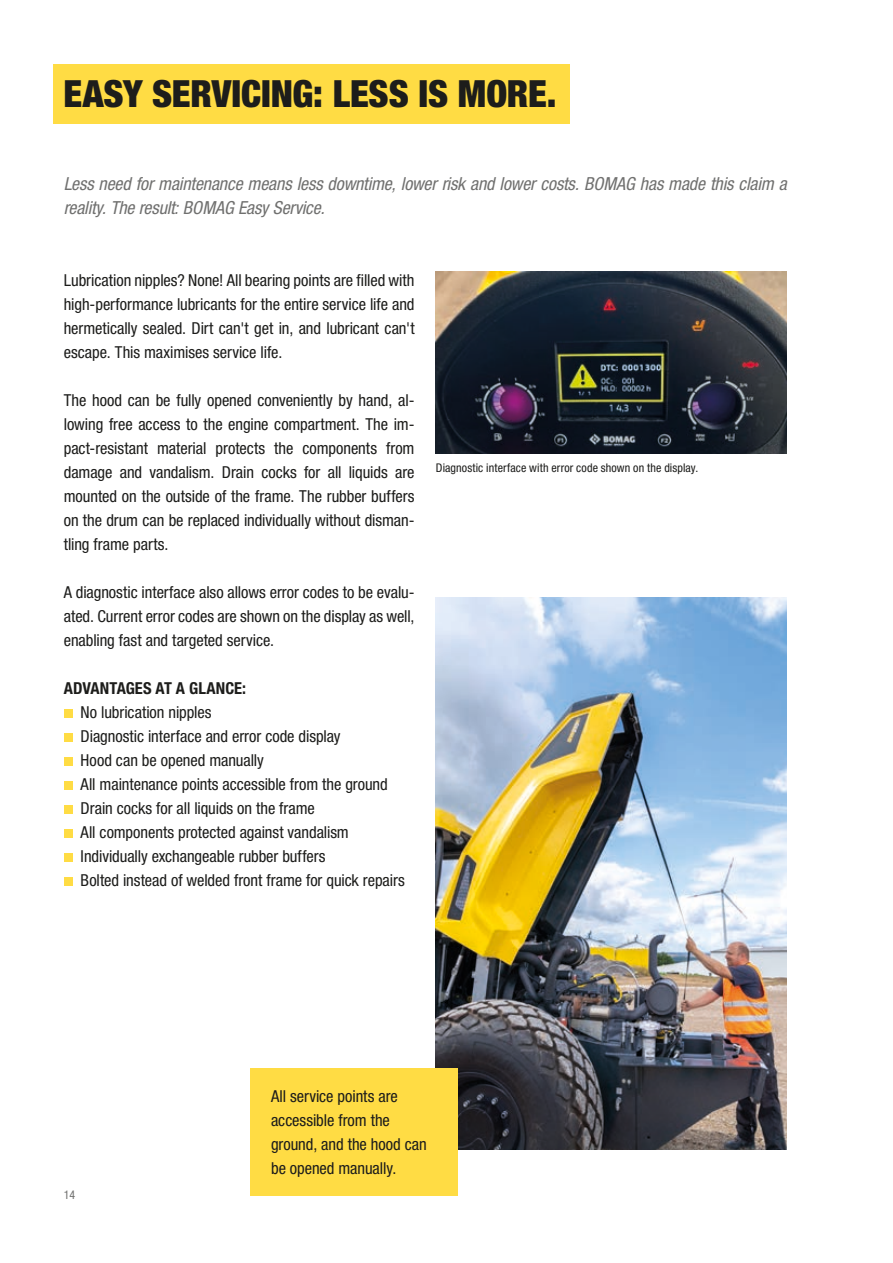
<style>
.page{position:relative;width:893px;height:1263px;background:#fff}
.page>*{position:absolute;margin:0;border:0;box-sizing:border-box;transform-origin:0 0}
.t1{font:900 condensed 37.5px "Helvetica Neue LT Pro";letter-spacing:-.005em;color:#1d1d1b}
.t2{font:italic condensed 18px/24px "Helvetica Neue LT Pro";letter-spacing:-.01em;color:#70706f}
.t3{font:condensed 16.5px/24px "Helvetica Neue LT Pro";letter-spacing:-.005em;color:#1d1d1b;text-align:justify}
.t4{font:700 condensed 16.5px "Helvetica Neue LT Pro";letter-spacing:.005em;color:#1d1d1b}
.t5{font:condensed 12px "Helvetica Neue LT Pro";letter-spacing:.01em;color:#1d1d1b}
.t6{font:condensed 12px "Helvetica Neue LT Pro";color:#70706f}
</style>
<div class="page">
<div style="left:53px;top:64px;width:517px;height:60px;background:#ffdc44"></div>
<div style="left:64px;top:709px;width:9px;height:9px;background:#ffdc44"></div>
<div style="left:64px;top:733px;width:9px;height:9px;background:#ffdc44"></div>
<div style="left:64px;top:757px;width:9px;height:9px;background:#ffdc44"></div>
<div style="left:64px;top:781px;width:9px;height:9px;background:#ffdc44"></div>
<div style="left:64px;top:805px;width:9px;height:9px;background:#ffdc44"></div>
<div style="left:64px;top:829px;width:9px;height:9px;background:#ffdc44"></div>
<div style="left:64px;top:853px;width:9px;height:9px;background:#ffdc44"></div>
<div style="left:64px;top:877px;width:9px;height:9px;background:#ffdc44"></div>
<img style="left:436px;top:598px;width:351px;height:552px">
<img style="left:436px;top:272px;width:351px;height:182px">
<div style="left:250px;top:1068px;width:207px;height:127px;background:#ffdc44"></div>
<h1 class="t1" style="left:63px;top:71px;width:495px">EASY SERVICING: LESS IS MORE.</h1>
<p class="t2" style="left:64px;top:172px;width:724px">Less need for maintenance means less downtime, lower risk and lower costs. BOMAG has made this claim a reality. The result: BOMAG Easy Service.</p>
<p class="t3" style="left:64px;top:268px;width:352px">Lubrication nipples? None! All bearing points are filled with high-performance lubricants for the entire service life and hermetically sealed. Dirt can't get in, and lubricant can't escape. This maximises service life.</p>
<p class="t3" style="left:64px;top:388px;width:352px">The hood can be fully opened conveniently by hand, al&shy;lowing free access to the engine compartment. The im&shy;pact-resistant material protects the components from damage and vandalism. Drain cocks for all liquids are mounted on the outside of the frame. The rubber buffers on the drum can be replaced individually without disman&shy;tling frame parts.</p>
<p class="t3" style="left:64px;top:580px;width:352px">A diagnostic interface also allows error codes to be evalu&shy;ated. Current error codes are shown on the display as well, enabling fast and targeted service.</p>
<p class="t4" style="left:64px;top:678px;width:184px">ADVANTAGES AT A GLANCE:</p>
<p class="t3" style="left:81px;top:700px;width:326px;text-align:left">No lubrication nipples<br>Diagnostic interface and error code display<br>Hood can be opened manually<br>All maintenance points accessible from the ground Drain cocks for all liquids on the frame<br>All components protected against vandalism Individually exchangeable rubber buffers<br>Bolted instead of welded front frame for quick repairs</p>
<p class="t5" style="left:436px;top:461px;width:264px">Diagnostic interface with error code shown on the display.</p>
<p class="t6" style="left:64px;top:1188px;width:13px">14</p>
<p class="t3" style="left:271px;top:1084px;width:157px;text-align:left">All service points are accessible from the ground, and the hood can be opened manually.</p>
</div>
